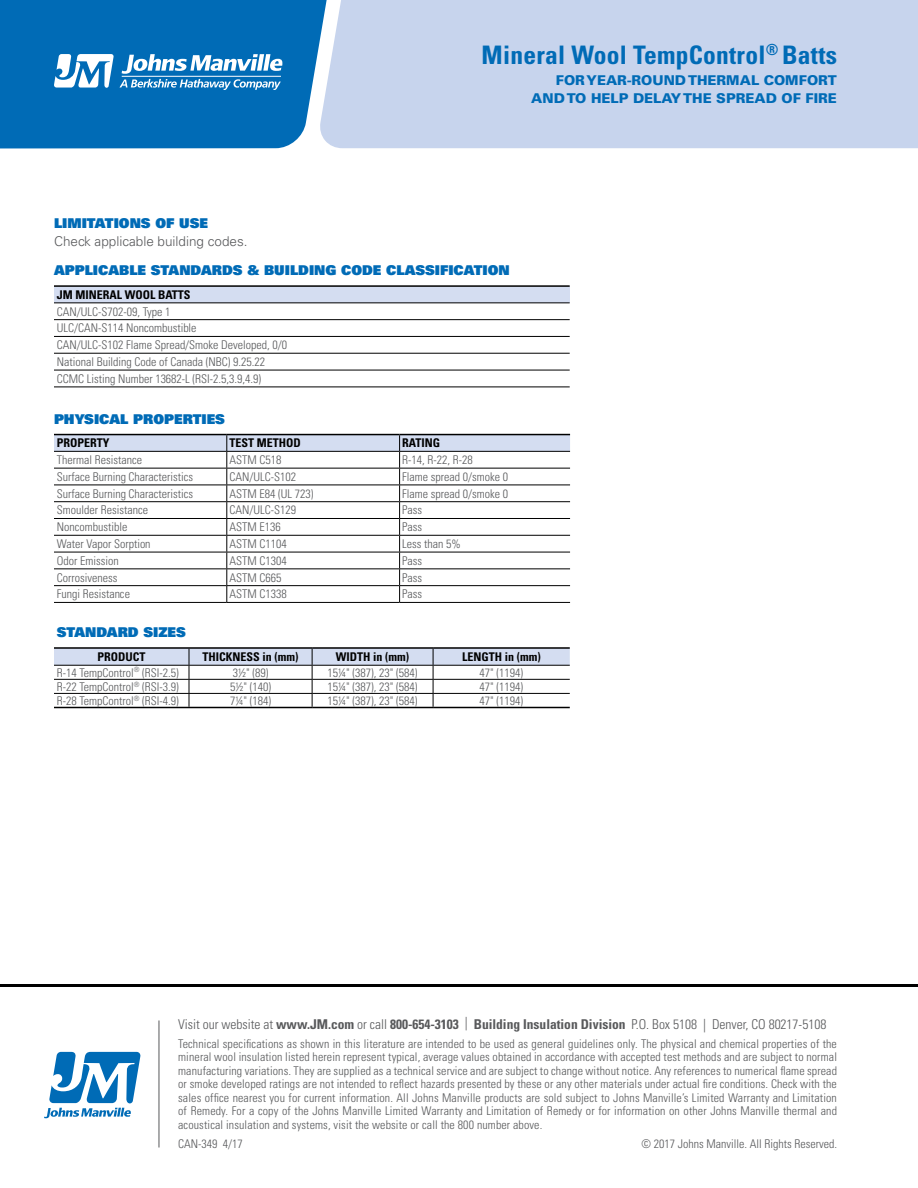
<style>
.page{position:relative;width:918px;height:1188px;background:#fff}
.page>*{position:absolute;margin:0;border:0;box-sizing:border-box;transform-origin:0 0}
.t1{font:700 condensed 25.5px "Univers LT Std";letter-spacing:.01em;color:#006bb6}
.t2{font:300 condensed 13.5px "Univers LT Std";color:#58595b}
.t3{font:13.5px "Univers LT Std X Black";color:#006bb6}
.t4{font:900 13.5px/18px "Univers LT Std";color:#006bb6;text-align:right}
.t5{font:300 13.5px "Univers LT Std";color:#58595b}
.t6{font:300 condensed 12px/13.5px "Univers LT Std";color:#58595b;text-align:justify}
.t7{font:700 condensed 12px "Univers LT Std";color:#000}
.s1{font-weight:700}
</style>
<div class="page">
<hr style="left:0;top:984px;width:918px;height:3px;background:#000">
<hr style="left:159px;top:1020px;width:1px;height:128px;background:#58595b">
<svg style="left:44px;top:1052px;width:97px;height:66px"></svg>
<div style="left:0;top:0;width:319px;height:149px;background:#006bb6"></div>
<div style="left:319px;top:0;width:599px;height:148px;background:#c7d4ed"></div>
<svg style="left:54px;top:54px;width:228px;height:36px"></svg>
<hr style="left:122px;top:76px;width:159px;height:1px;background:#fff">
<hr style="left:54px;top:647px;width:135px;height:2px;background:#000">
<hr style="left:189px;top:647px;width:123px;height:2px;background:#000">
<hr style="left:312px;top:647px;width:121px;height:2px;background:#000">
<hr style="left:54px;top:707px;width:135px;height:1px;background:#000">
<hr style="left:189px;top:707px;width:123px;height:1px;background:#000">
<hr style="left:312px;top:707px;width:121px;height:1px;background:#000">
<hr style="left:433px;top:647px;width:137px;height:2px;background:#000">
<hr style="left:433px;top:707px;width:137px;height:1px;background:#000">
<svg style="left:54px;top:648px;width:516px;height:59px"></svg>
<hr style="left:54px;top:679px;width:135px;height:1px;background:#000">
<hr style="left:189px;top:679px;width:123px;height:1px;background:#000">
<hr style="left:312px;top:679px;width:121px;height:1px;background:#000">
<hr style="left:433px;top:679px;width:137px;height:1px;background:#000">
<hr style="left:54px;top:693px;width:135px;height:1px;background:#000">
<hr style="left:189px;top:693px;width:123px;height:1px;background:#000">
<hr style="left:312px;top:693px;width:121px;height:1px;background:#000">
<hr style="left:433px;top:693px;width:137px;height:1px;background:#000">
<div style="left:54px;top:286px;width:516px;height:17px;background:#d4ddf1"></div>
<hr style="left:54px;top:285px;width:516px;height:2px;background:#000">
<hr style="left:54px;top:302px;width:516px;height:1px;background:#000">
<hr style="left:54px;top:319px;width:516px;height:1px;background:#000">
<hr style="left:54px;top:336px;width:516px;height:1px;background:#000">
<hr style="left:54px;top:353px;width:516px;height:1px;background:#000">
<hr style="left:54px;top:370px;width:516px;height:1px;background:#000">
<hr style="left:54px;top:387px;width:516px;height:1px;background:#000">
<hr style="left:54px;top:434px;width:173px;height:1px;background:#000">
<hr style="left:400px;top:434px;width:170px;height:1px;background:#000">
<hr style="left:227px;top:434px;width:173px;height:1px;background:#000">
<svg style="left:54px;top:435px;width:516px;height:167px"></svg>
<hr style="left:227px;top:602px;width:173px;height:1px;background:#000">
<hr style="left:54px;top:451px;width:173px;height:1px;background:#000">
<hr style="left:400px;top:451px;width:170px;height:1px;background:#000">
<hr style="left:54px;top:468px;width:173px;height:1px;background:#000">
<hr style="left:400px;top:468px;width:170px;height:1px;background:#000">
<hr style="left:54px;top:485px;width:173px;height:1px;background:#000">
<hr style="left:400px;top:485px;width:170px;height:1px;background:#000">
<hr style="left:54px;top:501px;width:173px;height:1px;background:#000">
<hr style="left:400px;top:501px;width:170px;height:1px;background:#000">
<hr style="left:54px;top:518px;width:173px;height:1px;background:#000">
<hr style="left:400px;top:518px;width:170px;height:1px;background:#000">
<hr style="left:54px;top:535px;width:173px;height:1px;background:#000">
<hr style="left:400px;top:535px;width:170px;height:1px;background:#000">
<hr style="left:54px;top:552px;width:173px;height:1px;background:#000">
<hr style="left:400px;top:552px;width:170px;height:1px;background:#000">
<hr style="left:54px;top:568px;width:173px;height:1px;background:#000">
<hr style="left:400px;top:568px;width:170px;height:1px;background:#000">
<hr style="left:54px;top:585px;width:173px;height:1px;background:#000">
<hr style="left:400px;top:585px;width:170px;height:1px;background:#000">
<hr style="left:54px;top:602px;width:173px;height:1px;background:#000">
<hr style="left:400px;top:602px;width:170px;height:1px;background:#000">
<h1 class="t1" style="left:482px;top:40px;width:357px">Mineral Wool TempControl<sup>®</sup> Batts</h1>
<p class="t4" style="left:531px;top:71px;width:307px">FOR YEAR-ROUND THERMAL COMFORT<br>AND TO HELP DELAY THE SPREAD OF FIRE</p>
<p class="t3" style="left:54px;top:215px;width:155px">LIMITATIONS OF USE</p>
<p class="t5" style="left:54px;top:234px;width:195px">Check applicable building codes.</p>
<p class="t3" style="left:54px;top:262px;width:457px">APPLICABLE STANDARDS &amp; BUILDING CODE CLASSIFICATION</p>
<p class="t7" style="left:57px;top:287px;width:135px">JM MINERAL WOOL BATTS</p>
<p class="t6" style="left:57px;top:303px;width:232px;line-height:16.8px;text-align:left">CAN/ULC-S702-09, Type 1<br>ULC/CAN-S114 Noncombustible<br>CAN/ULC-S102 Flame Spread/Smoke Developed, 0/0<br>National Building Code of Canada (NBC) 9.25.22<br>CCMC Listing Number 13682-L (RSI-2.5,3.9,4.9)</p>
<p class="t3" style="left:54px;top:410px;width:172px">PHYSICAL PROPERTIES</p>
<p class="t7" style="left:57px;top:436px;width:54px">PROPERTY</p>
<p class="t7" style="left:230px;top:436px;width:73px">TEST METHOD</p>
<p class="t7" style="left:402px;top:436px;width:39px">RATING</p>
<p class="t6" style="left:57px;top:453px;width:87px">Thermal Resistance</p>
<p class="t6" style="left:230px;top:453px;width:53px">ASTM C518</p>
<p class="t6" style="left:402px;top:453px;width:72px">R-14, R-22, R-28</p>
<p class="t6" style="left:57px;top:470px;width:138px">Surface Burning Characteristics</p>
<p class="t6" style="left:230px;top:470px;width:68px">CAN/ULC-S102</p>
<p class="t6" style="left:402px;top:470px;width:107px">Flame spread 0/smoke 0</p>
<p class="t6" style="left:57px;top:487px;width:138px">Surface Burning Characteristics</p>
<p class="t6" style="left:230px;top:487px;width:85px">ASTM E84 (UL 723)</p>
<p class="t6" style="left:402px;top:487px;width:107px">Flame spread 0/smoke 0</p>
<p class="t6" style="left:57px;top:503px;width:93px">Smoulder Resistance</p>
<p class="t6" style="left:230px;top:503px;width:68px">CAN/ULC-S129</p>
<p class="t6" style="left:402px;top:503px;width:21px">Pass</p>
<p class="t6" style="left:57px;top:520px;width:72px">Noncombustible</p>
<p class="t6" style="left:230px;top:520px;width:53px">ASTM E136</p>
<p class="t6" style="left:402px;top:520px;width:21px">Pass</p>
<p class="t6" style="left:57px;top:537px;width:95px">Water Vapor Sorption</p>
<p class="t6" style="left:230px;top:537px;width:59px">ASTM C1104</p>
<p class="t6" style="left:402px;top:537px;width:60px">Less than 5%</p>
<p class="t6" style="left:57px;top:554px;width:63px">Odor Emission</p>
<p class="t6" style="left:230px;top:554px;width:59px">ASTM C1304</p>
<p class="t6" style="left:402px;top:554px;width:21px">Pass</p>
<p class="t6" style="left:57px;top:571px;width:62px">Corrosiveness</p>
<p class="t6" style="left:230px;top:571px;width:53px">ASTM C665</p>
<p class="t6" style="left:402px;top:571px;width:21px">Pass</p>
<p class="t6" style="left:57px;top:587px;width:75px">Fungi Resistance</p>
<p class="t6" style="left:230px;top:587px;width:59px">ASTM C1338</p>
<p class="t6" style="left:402px;top:587px;width:21px">Pass</p>
<p class="t3" style="left:57px;top:623px;width:131px">STANDARD SIZES</p>
<p class="t7" style="left:97px;top:649px;width:50px">PRODUCT</p>
<p class="t7" style="left:203px;top:649px;width:98px">THICKNESS in (mm)</p>
<p class="t7" style="left:336px;top:649px;width:75px">WIDTH in (mm)</p>
<p class="t7" style="left:462px;top:649px;width:80px">LENGTH in (mm)</p>
<p class="t6" style="left:57px;top:666px;width:124px">R-14 TempControl<sup>®</sup> (RSI-2.5)</p>
<p class="t6" style="left:233px;top:666px;width:37px">3½" (89)</p>
<p class="t6" style="left:328px;top:666px;width:91px">15¼" (387), 23" (584)</p>
<p class="t6" style="left:480px;top:666px;width:45px">47" (1194)</p>
<p class="t6" style="left:57px;top:680px;width:124px">R-22 TempControl<sup>®</sup> (RSI-3.9)</p>
<p class="t6" style="left:230px;top:680px;width:43px">5½" (140)</p>
<p class="t6" style="left:328px;top:680px;width:91px">15¼" (387), 23" (584)</p>
<p class="t6" style="left:480px;top:680px;width:45px">47" (1194)</p>
<p class="t6" style="left:57px;top:694px;width:124px">R-28 TempControl<sup>®</sup> (RSI-4.9)</p>
<p class="t6" style="left:230px;top:694px;width:43px">7¼" (184)</p>
<p class="t6" style="left:328px;top:694px;width:91px">15¼" (387), 23" (584)</p>
<p class="t6" style="left:480px;top:694px;width:45px">47" (1194)</p>
<p class="t2" style="left:178px;top:1016px;width:650px">Visit our website at <span class="s1">www.JM.com</span> or call <span class="s1">800-654-3103</span> | <span class="s1">Building Insulation Division</span> P.O. Box 5108 | Denver, CO 80217-5108</p>
<p class="t6" style="left:178px;top:1037px;width:660px">Technical specifications as shown in this literature are intended to be used as general guidelines only. The physical and chemical properties of the mineral wool insulation listed herein represent typical, average values obtained in accordance with accepted test methods and are subject to normal manufacturing variations. They are supplied as a technical service and are subject to change without notice. Any references to numerical flame spread or smoke developed ratings are not intended to reflect hazards presented by these or any other materials under actual fire conditions. Check with the sales office nearest you for current information. All Johns Manville products are sold subject to Johns Manville’s Limited Warranty and Limitation of Remedy. For a copy of the Johns Manville Limited Warranty and Limitation of Remedy or for information on other Johns Manville thermal and acoustical insulation and systems, visit the website or call the 800 number above.</p>
<p class="t6" style="left:178px;top:1137px;width:66px">CAN-349 4/17</p>
<p class="t6" style="left:642px;top:1137px;width:197px">© 2017 Johns Manville. All Rights Reserved.</p>
</div>
